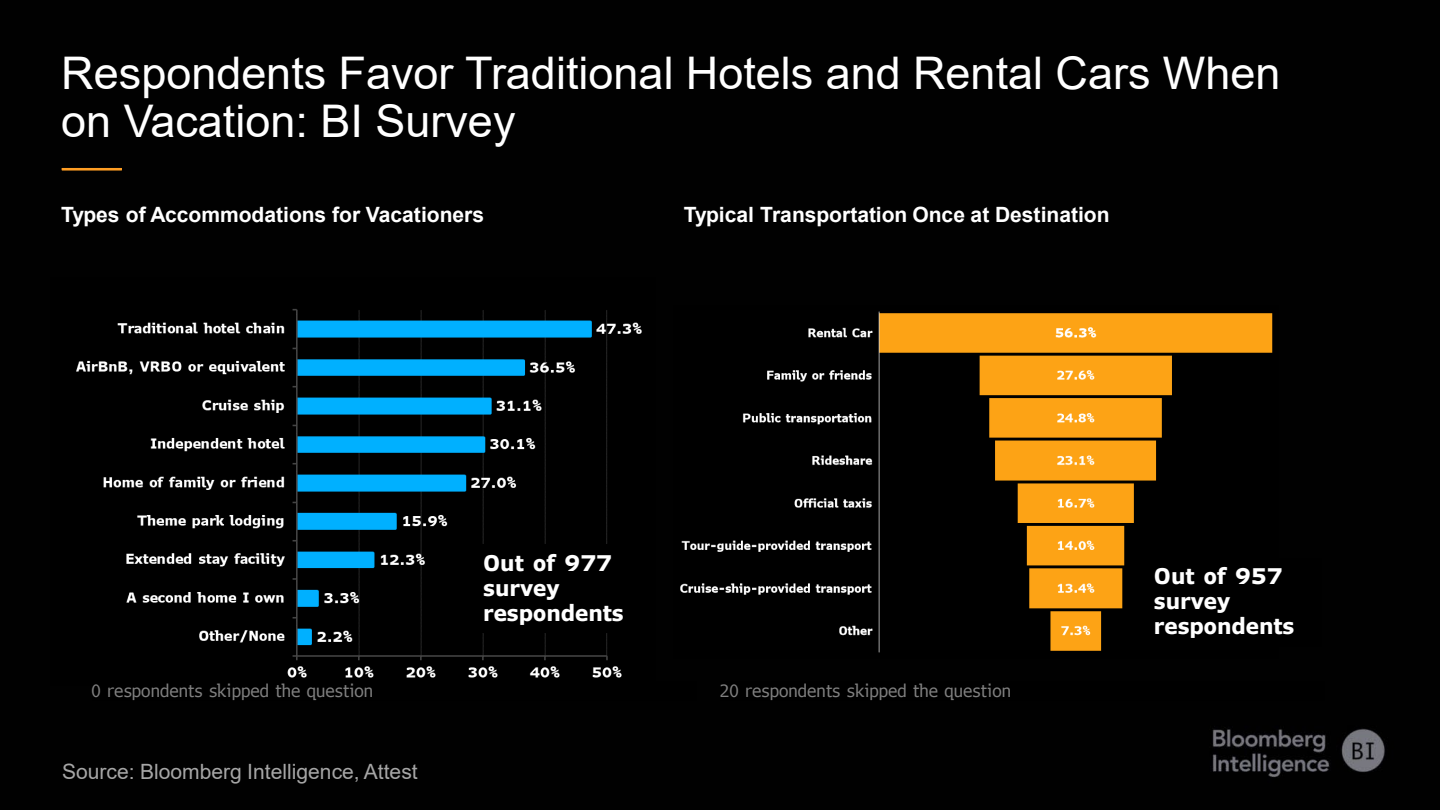
<style>
.page{position:relative;width:1440px;height:810px;background:#010101}
.page>*{position:absolute;margin:0;border:0;box-sizing:border-box;transform-origin:0 0}
.t1{font:45px/48.6px "Arial";color:#fff}
.t2{font:700 21px "Arial";color:#fff}
.t3{font:700 21px/25.2px "Bloomberg Prop Unicode N";color:#fff}
.t4{font:21px "Arial";color:#a6a6a6}
.t5{font:16.5px "Bloomberg Prop Unicode N";color:#7f7f7f}
</style>
<div class="page">
<hr style="left:62px;top:168px;width:60px;height:2px;background:#ff9e24">
<img style="left:50px;top:278px;width:605px;height:407px">
<img style="left:673px;top:306px;width:605px;height:353px">
<div style="left:92px;top:681px;width:604px;height:20px;background:#000"></div>
<div style="left:472px;top:545px;width:179px;height:88px;background:#000"></div>
<div style="left:1143px;top:558px;width:178px;height:88px;background:#000"></div>
<div style="left:720px;top:681px;width:605px;height:20px;background:#000"></div>
<p class="t1" style="left:61px;top:48px;width:1220px">Respondents Favor Traditional Hotels and Rental Cars When on Vacation: BI Survey</p>
<p class="t2" style="left:61px;top:200px;width:424px">Types of Accommodations for Vacationers</p>
<p class="t2" style="left:684px;top:200px;width:427px">Typical Transportation Once at Destination</p>
<p class="t5" style="left:92px;top:680px;width:283px">0 respondents skipped the question</p>
<p class="t4" style="left:62px;top:757px;width:357px">Source: Bloomberg Intelligence, Attest</p>
<p class="t3" style="left:483px;top:552px;width:142px">Out of 977 survey respondents</p>
<p class="t5" style="left:720px;top:680px;width:292px">20 respondents skipped the question</p>
<p class="t3" style="left:1154px;top:565px;width:142px">Out of 957 survey respondents</p>
</div>
